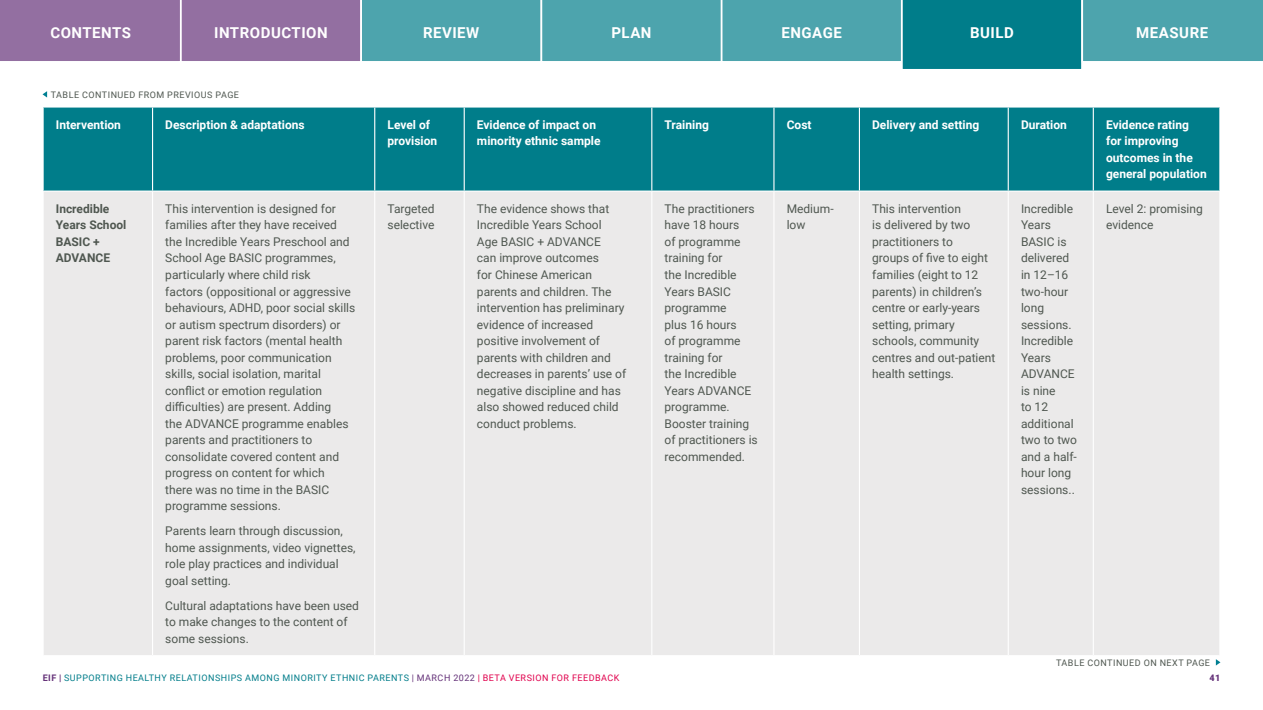
<style>
.page{position:relative;width:1263px;height:710px;background:#fff}
.page>*{position:absolute;margin:0;border:0;box-sizing:border-box;transform-origin:0 0}
.t1{font:700 15px "Roboto";letter-spacing:.035em;color:#fff}
.t2{font:12px/16.5px "Roboto";color:#4f5750}
.t3{font:700 12px/16.5px "Roboto";color:#fff}
.t4{font:700 12px/16.5px "Roboto";color:#4f5750}
.t5{font:9px "Roboto";letter-spacing:.055em;color:#007d8a}
.t6{font:9px "Roboto";letter-spacing:.055em;color:#4f5750}
.t7{font:900 9px "Roboto";color:#653279}
.s1{font-weight:700;color:#653279}
.s2{font-weight:900;color:#653279}
.s3{color:#653279}
.s4{color:#e1004d}
</style>
<div class="page">
<svg style="left:0;top:0;width:1263px;height:69px;background:#669aad"></svg>
<div style="left:44px;top:107px;width:1175px;height:83px;background:#007d8a"></div>
<div style="left:44px;top:192px;width:1175px;height:462px;background:#ebeaea"></div>
<hr style="left:152px;top:107px;width:1px;height:83px;background:#fff">
<hr style="left:374px;top:107px;width:1px;height:83px;background:#fff">
<hr style="left:464px;top:107px;width:1px;height:83px;background:#fff">
<hr style="left:651px;top:107px;width:1px;height:83px;background:#fff">
<hr style="left:773px;top:107px;width:1px;height:83px;background:#fff">
<hr style="left:859px;top:107px;width:1px;height:83px;background:#fff">
<hr style="left:1008px;top:107px;width:1px;height:83px;background:#fff">
<hr style="left:1093px;top:107px;width:1px;height:83px;background:#fff">
<hr style="left:152px;top:191px;width:1px;height:463px;background:#fff">
<hr style="left:374px;top:191px;width:1px;height:463px;background:#fff">
<hr style="left:464px;top:191px;width:1px;height:463px;background:#fff">
<hr style="left:651px;top:191px;width:1px;height:463px;background:#fff">
<hr style="left:773px;top:191px;width:1px;height:463px;background:#fff">
<hr style="left:859px;top:191px;width:1px;height:463px;background:#fff">
<hr style="left:1008px;top:191px;width:1px;height:463px;background:#fff">
<hr style="left:1093px;top:191px;width:1px;height:463px;background:#fff">
<svg style="left:1216px;top:659px;width:4px;height:6px"></svg>
<svg style="left:43px;top:91px;width:4px;height:6px"></svg>
<p class="t1" style="left:50px;top:22px;width:82px">CONTENTS</p>
<p class="t1" style="left:214px;top:22px;width:115px">INTRODUCTION</p>
<p class="t1" style="left:423px;top:22px;width:58px">REVIEW</p>
<p class="t1" style="left:611px;top:22px;width:42px">PLAN</p>
<p class="t1" style="left:781px;top:22px;width:62px">ENGAGE</p>
<p class="t1" style="left:970px;top:22px;width:45px">BUILD</p>
<p class="t1" style="left:1136px;top:22px;width:73px">MEASURE</p>
<p class="t6" style="left:51px;top:88px;width:190px">TABLE CONTINUED FROM PREVIOUS PAGE</p>
<p class="t3" style="left:56px;top:116px;width:67px">Intervention</p>
<p class="t3" style="left:165px;top:116px;width:141px">Description &amp; adaptations</p>
<p class="t3" style="left:387px;top:116px;width:51px">Level of provision</p>
<p class="t3" style="left:477px;top:116px;width:125px">Evidence of impact on minority ethnic sample</p>
<p class="t3" style="left:665px;top:116px;width:46px">Training</p>
<p class="t3" style="left:787px;top:116px;width:26px">Cost</p>
<p class="t3" style="left:872px;top:116px;width:109px">Delivery and setting</p>
<p class="t3" style="left:1021px;top:116px;width:47px">Duration</p>
<p class="t3" style="left:1106px;top:116px;width:102px">Evidence rating for improving outcomes in the general population</p>
<p class="t4" style="left:56px;top:200px;width:72px">Incredible<br>Years School<br>BASIC +<br>ADVANCE</p>
<p class="t2" style="left:165px;top:200px;width:192px">This intervention is designed for families after they have received the Incredible Years Preschool and<br>School Age BASIC programmes, particularly where child risk<br>factors (oppositional or aggressive behaviours, ADHD, poor social skills or autism spectrum disorders) or parent risk factors (mental health problems, poor communication skills, social isolation, marital conflict or emotion regulation difficulties) are present. Adding<br>the ADVANCE programme enables parents and practitioners to consolidate covered content and progress on content for which<br>there was no time in the BASIC programme sessions.</p>
<p class="t2" style="left:165px;top:522px;width:192px">Parents learn through discussion, home assignments, video vignettes, role play practices and individual goal setting.</p>
<p class="t2" style="left:165px;top:596px;width:195px">Cultural adaptations have been used to make changes to the content of some sessions.</p>
<p class="t2" style="left:387px;top:200px;width:49px">Targeted selective</p>
<p class="t2" style="left:477px;top:200px;width:151px">The evidence shows that<br>Incredible Years School<br>Age BASIC + ADVANCE<br>can improve outcomes<br>for Chinese American parents and children. The intervention has preliminary evidence of increased positive involvement of parents with children and decreases in parents’ use of negative discipline and has also showed reduced child conduct problems.</p>
<p class="t2" style="left:665px;top:200px;width:95px">The practitioners have 18 hours<br>of programme training for<br>the Incredible<br>Years BASIC programme<br>plus 16 hours<br>of programme training for<br>the Incredible<br>Years ADVANCE programme.<br>Booster training of practitioners is recommended.</p>
<p class="t2" style="left:787px;top:200px;width:48px">Medium&shy;low</p>
<p class="t2" style="left:872px;top:200px;width:125px">This intervention<br>is delivered by two practitioners to<br>groups of five to eight families (eight to 12 parents) in children’s centre or early-years setting, primary schools, community centres and out-patient health settings.</p>
<p class="t2" style="left:1021px;top:200px;width:58px">Incredible<br>Years<br>BASIC is delivered in 12–16 two-hour long sessions.<br>Incredible<br>Years<br>ADVANCE is nine<br>to 12 additional two to two and a half&shy;hour long sessions..</p>
<p class="t2" style="left:1106px;top:200px;width:98px">Level 2: promising evidence</p>
<p class="t6" style="left:1056px;top:656px;width:156px">TABLE CONTINUED ON NEXT PAGE</p>
<p class="t5" style="left:43px;top:671px;width:578px"><span class="s1">EIF</span> <span class="s2">|</span> SUPPORTING HEALTHY RELATIONSHIPS AMONG MINORITY ETHNIC PARENTS <span class="s3">| MARCH 2022</span> <span class="s4">| BETA VERSION FOR FEEDBACK</span></p>
<p class="t7" style="left:1209px;top:671px;width:12px">41</p>
</div>
